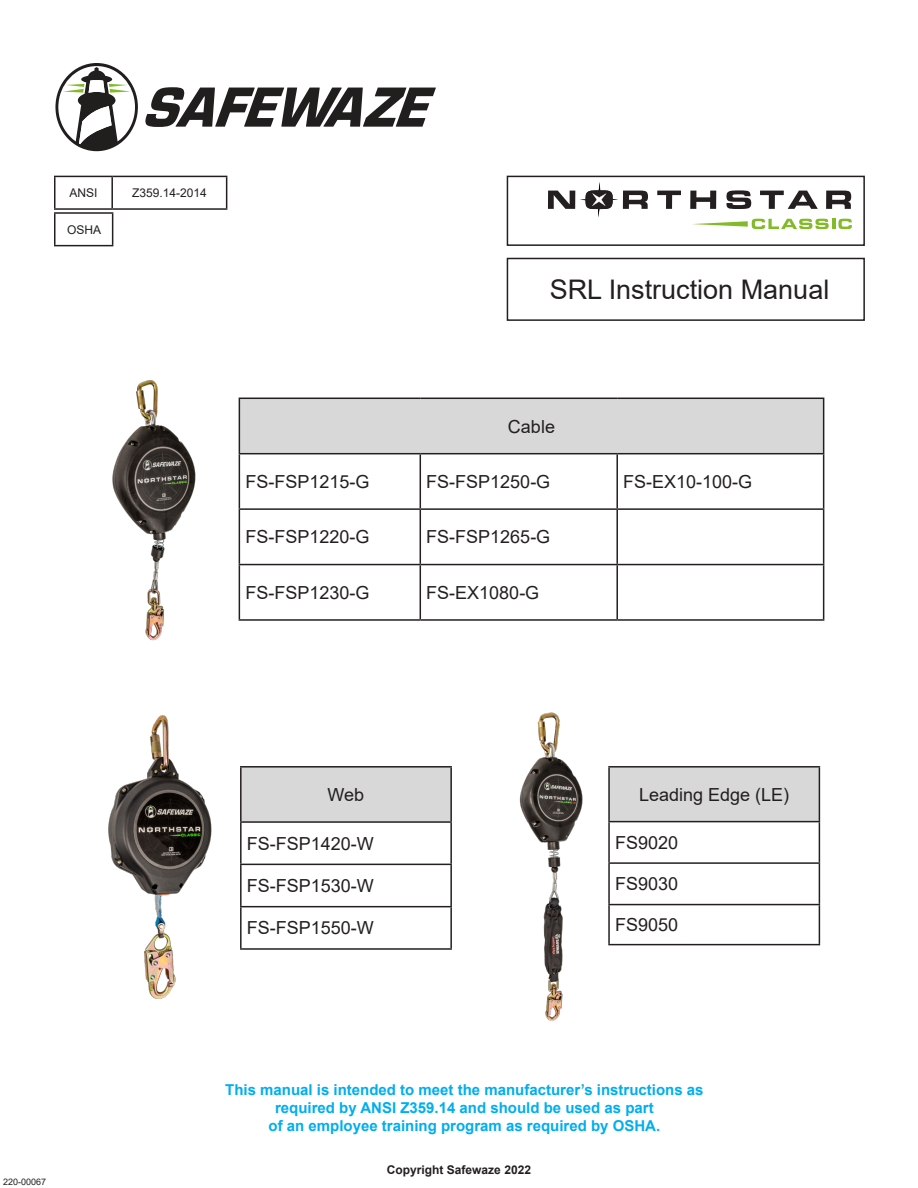
<style>
.page{position:relative;width:918px;height:1188px;background:#fff}
.page>*{position:absolute;margin:0;border:0;box-sizing:border-box;transform-origin:0 0}
.t1{font:27px "Arial";color:#231f20}
.t2{font:18px "Arial";color:#231f20}
.t3{font:700 15px "Arial";color:#00aeef}
.t4{font:700 12px "Arial";color:#231f20}
.t5{font:12px "Arial";color:#231f20}
.t6{font:9px "Arial";color:#231f20}
</style>
<div class="page">
<svg style="left:55px;top:63px;width:83px;height:88px"></svg>
<svg style="left:145px;top:87px;width:291px;height:40px"></svg>
<div style="left:507px;top:258px;width:358px;height:63px;border:2px solid #231f20"></div>
<div style="left:507px;top:176px;width:358px;height:70px;border:2px solid #231f20"></div>
<svg style="left:692px;top:219px;width:160px;height:10px"></svg>
<svg style="left:657px;top:191px;width:24px;height:18px"></svg>
<svg style="left:690px;top:191px;width:26px;height:18px"></svg>
<svg style="left:726px;top:190px;width:25px;height:19px"></svg>
<svg style="left:760px;top:191px;width:58px;height:18px"></svg>
<svg style="left:826px;top:191px;width:25px;height:18px"></svg>
<svg style="left:548px;top:182px;width:100px;height:35px"></svg>
<img style="left:112px;top:380px;width:84px;height:261px">
<img style="left:108px;top:715px;width:104px;height:284px">
<img style="left:519px;top:712px;width:101px;height:309px">
<hr style="left:54px;top:176px;width:58px;height:1px;background:#231f20">
<hr style="left:54px;top:177px;width:2px;height:31px;background:#231f20">
<hr style="left:112px;top:176px;width:115px;height:1px;background:#231f20">
<hr style="left:111px;top:177px;width:2px;height:31px;background:#231f20">
<hr style="left:226px;top:177px;width:1px;height:31px;background:#231f20">
<hr style="left:54px;top:208px;width:58px;height:2px;background:#231f20">
<hr style="left:112px;top:208px;width:115px;height:2px;background:#231f20">
<hr style="left:54px;top:212px;width:59px;height:2px;background:#231f20">
<hr style="left:54px;top:214px;width:2px;height:31px;background:#231f20">
<hr style="left:112px;top:214px;width:1px;height:31px;background:#231f20">
<hr style="left:54px;top:245px;width:59px;height:1px;background:#231f20">
<div style="left:241px;top:767px;width:210px;height:55px;background:#d8d8d8"></div>
<hr style="left:240px;top:766px;width:212px;height:2px;background:#231f20">
<hr style="left:240px;top:768px;width:2px;height:53px;background:#231f20">
<hr style="left:450px;top:768px;width:2px;height:53px;background:#231f20">
<hr style="left:240px;top:821px;width:212px;height:2px;background:#231f20">
<hr style="left:240px;top:823px;width:2px;height:41px;background:#231f20">
<hr style="left:450px;top:823px;width:2px;height:41px;background:#231f20">
<hr style="left:240px;top:864px;width:212px;height:1px;background:#231f20">
<hr style="left:240px;top:865px;width:2px;height:41px;background:#231f20">
<hr style="left:450px;top:865px;width:2px;height:41px;background:#231f20">
<hr style="left:240px;top:906px;width:212px;height:1px;background:#231f20">
<hr style="left:240px;top:907px;width:2px;height:41px;background:#231f20">
<hr style="left:450px;top:907px;width:2px;height:41px;background:#231f20">
<hr style="left:240px;top:948px;width:212px;height:2px;background:#231f20">
<div style="left:609px;top:767px;width:210px;height:55px;background:#d8d8d8"></div>
<hr style="left:608px;top:766px;width:212px;height:2px;background:#231f20">
<hr style="left:608px;top:768px;width:2px;height:53px;background:#231f20">
<hr style="left:819px;top:768px;width:1px;height:53px;background:#231f20">
<hr style="left:608px;top:821px;width:212px;height:1px;background:#231f20">
<hr style="left:608px;top:822px;width:2px;height:40px;background:#231f20">
<hr style="left:819px;top:822px;width:1px;height:40px;background:#231f20">
<hr style="left:608px;top:862px;width:212px;height:2px;background:#231f20">
<hr style="left:608px;top:864px;width:2px;height:40px;background:#231f20">
<hr style="left:819px;top:864px;width:1px;height:40px;background:#231f20">
<hr style="left:608px;top:904px;width:212px;height:1px;background:#231f20">
<hr style="left:608px;top:905px;width:2px;height:39px;background:#231f20">
<hr style="left:819px;top:905px;width:1px;height:39px;background:#231f20">
<hr style="left:608px;top:944px;width:212px;height:1px;background:#231f20">
<div style="left:239px;top:398px;width:585px;height:56px;background:#d8d8d8"></div>
<hr style="left:239px;top:398px;width:181px;height:1px;background:#231f20">
<hr style="left:239px;top:399px;width:1px;height:54px;background:#231f20">
<hr style="left:420px;top:398px;width:197px;height:1px;background:#231f20">
<hr style="left:617px;top:398px;width:207px;height:1px;background:#231f20">
<hr style="left:823px;top:399px;width:1px;height:54px;background:#231f20">
<hr style="left:239px;top:453px;width:181px;height:1px;background:#231f20">
<hr style="left:239px;top:454px;width:1px;height:54px;background:#231f20">
<hr style="left:420px;top:453px;width:197px;height:1px;background:#231f20">
<hr style="left:420px;top:454px;width:1px;height:54px;background:#231f20">
<hr style="left:617px;top:453px;width:207px;height:1px;background:#231f20">
<hr style="left:616px;top:454px;width:2px;height:54px;background:#231f20">
<hr style="left:823px;top:454px;width:1px;height:54px;background:#231f20">
<hr style="left:239px;top:508px;width:181px;height:2px;background:#231f20">
<hr style="left:239px;top:510px;width:1px;height:54px;background:#231f20">
<hr style="left:420px;top:508px;width:197px;height:2px;background:#231f20">
<hr style="left:420px;top:510px;width:1px;height:54px;background:#231f20">
<hr style="left:617px;top:508px;width:207px;height:2px;background:#231f20">
<hr style="left:616px;top:510px;width:2px;height:54px;background:#231f20">
<hr style="left:823px;top:510px;width:1px;height:54px;background:#231f20">
<hr style="left:239px;top:564px;width:181px;height:1px;background:#231f20">
<hr style="left:239px;top:565px;width:1px;height:54px;background:#231f20">
<hr style="left:420px;top:564px;width:197px;height:1px;background:#231f20">
<hr style="left:420px;top:565px;width:1px;height:54px;background:#231f20">
<hr style="left:617px;top:564px;width:207px;height:1px;background:#231f20">
<hr style="left:616px;top:565px;width:2px;height:54px;background:#231f20">
<hr style="left:823px;top:565px;width:1px;height:54px;background:#231f20">
<hr style="left:239px;top:619px;width:181px;height:2px;background:#231f20">
<hr style="left:420px;top:619px;width:197px;height:2px;background:#231f20">
<hr style="left:617px;top:619px;width:207px;height:2px;background:#231f20">
<p class="t5" style="left:69px;top:185px;width:30px">ANSI</p>
<p class="t5" style="left:132px;top:185px;width:76px">Z359.14-2014</p>
<p class="t5" style="left:67px;top:221px;width:36px">OSHA</p>
<p class="t1" style="left:550px;top:271px;width:281px">SRL Instruction Manual</p>
<p class="t2" style="left:508px;top:414px;width:49px">Cable</p>
<p class="t2" style="left:245px;top:469px;width:126px">FS-FSP1215-G</p>
<p class="t2" style="left:426px;top:469px;width:126px">FS-FSP1250-G</p>
<p class="t2" style="left:623px;top:469px;width:131px">FS-EX10-100-G</p>
<p class="t2" style="left:245px;top:525px;width:126px">FS-FSP1220-G</p>
<p class="t2" style="left:426px;top:525px;width:126px">FS-FSP1265-G</p>
<p class="t2" style="left:245px;top:580px;width:126px">FS-FSP1230-G</p>
<p class="t2" style="left:426px;top:580px;width:115px">FS-EX1080-G</p>
<p class="t6" style="left:3px;top:1175px;width:45px">220-00067</p>
<p class="t2" style="left:328px;top:782px;width:38px">Web</p>
<p class="t2" style="left:247px;top:831px;width:129px">FS-FSP1420-W</p>
<p class="t2" style="left:247px;top:873px;width:129px">FS-FSP1530-W</p>
<p class="t2" style="left:247px;top:916px;width:129px">FS-FSP1550-W</p>
<p class="t2" style="left:639px;top:782px;width:152px">Leading Edge (LE)</p>
<p class="t2" style="left:615px;top:830px;width:65px">FS9020</p>
<p class="t2" style="left:615px;top:872px;width:65px">FS9030</p>
<p class="t2" style="left:615px;top:912px;width:65px">FS9050</p>
<p class="t3" style="left:225px;top:1079px;width:480px">This manual is intended to meet the manufacturer’s instructions as</p>
<p class="t3" style="left:275px;top:1097px;width:380px">required by ANSI Z359.14 and should be used as part</p>
<p class="t3" style="left:269px;top:1115px;width:393px">of an employee training program as required by OSHA.</p>
<p class="t4" style="left:387px;top:1161px;width:146px">Copyright Safewaze 2022</p>
</div>
